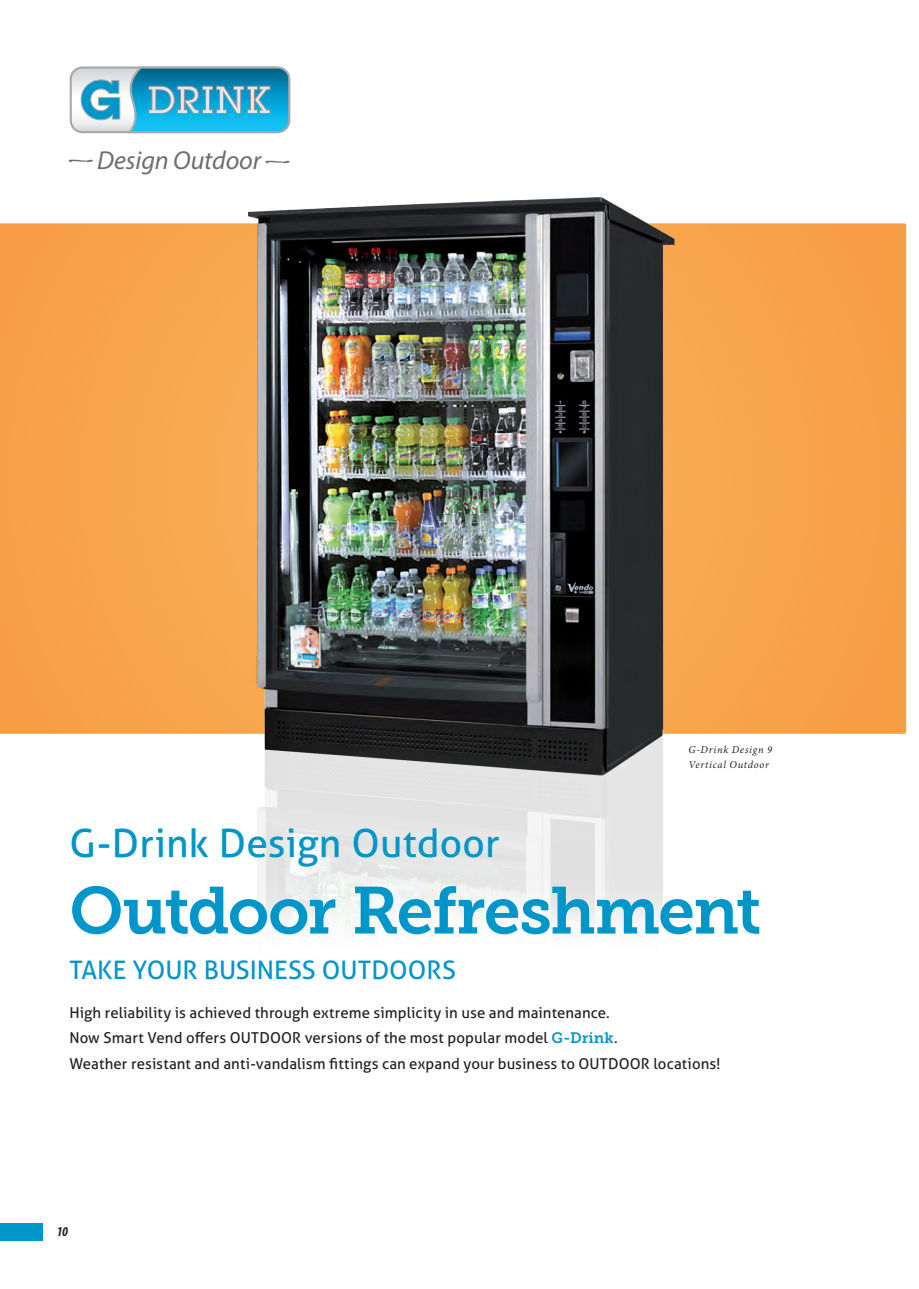
<style>
.page{position:relative;width:919px;height:1289px;background:#fff}
.page>*{position:absolute;margin:0;border:0;box-sizing:border-box;transform-origin:0 0}
.t1{font:66px "Museo Slab 700";letter-spacing:-.03em;color:#0096ca}
.t2{font:39px "Aller";letter-spacing:.005em;color:#0096ca}
.t3{font:italic 26.1px "Myriad Pro";letter-spacing:-.005em;color:#6c6d70}
.t4{font:25.5px "Aller";color:#0096ca}
.t5{font:15px/25.2px "Aller";letter-spacing:.005em;color:#231f20}
.t6{font:italic 700 condensed 13.5px "Myriad Pro";color:#231f20}
.t7{font:italic 10.5px/15px "Minion Pro";letter-spacing:.07em;color:#231f20}
.s1{font-family:"Museo Slab 700";color:#0096ca}
</style>
<div class="page">
<div style="left:0;top:223px;width:906px;height:510px;background:#f8a44b"></div>
<img style="left:240px;top:197px;width:439px;height:727px">
<svg style="left:71px;top:66px;width:220px;height:68px;background:#5bb1cd"></svg>
<svg style="left:69px;top:159px;width:24px;height:3px"></svg>
<svg style="left:265px;top:161px;width:25px;height:2px"></svg>
<div style="left:0;top:1222px;width:43px;height:17px;background:#0096ca"></div>
<h3 class="t3" style="left:97px;top:144px;width:165px">Design Outdoor</h3>
<p class="t7" style="left:688px;top:741px;width:85px">G-Drink Design 9<br>Vertical Outdoor</p>
<h2 class="t2" style="left:69px;top:819px;width:431px">G-Drink Design Outdoor</h2>
<h1 class="t1" style="left:69px;top:873px;width:693px">Outdoor Refreshment</h1>
<h3 class="t4" style="left:69px;top:954px;width:388px">TAKE YOUR BUSINESS OUTDOORS</h3>
<p class="t5" style="left:69px;top:1000px;width:652px">High reliability is achieved through extreme simplicity in use and maintenance.<br>Now Smart Vend offers OUTDOOR versions of the most popular model <span class="s1">G-Drink</span>.<br>Weather resistant and anti-vandalism fittings can expand your business to OUTDOOR locations!</p>
<p class="t6" style="left:57px;top:1223px;width:13px">10</p>
</div>
